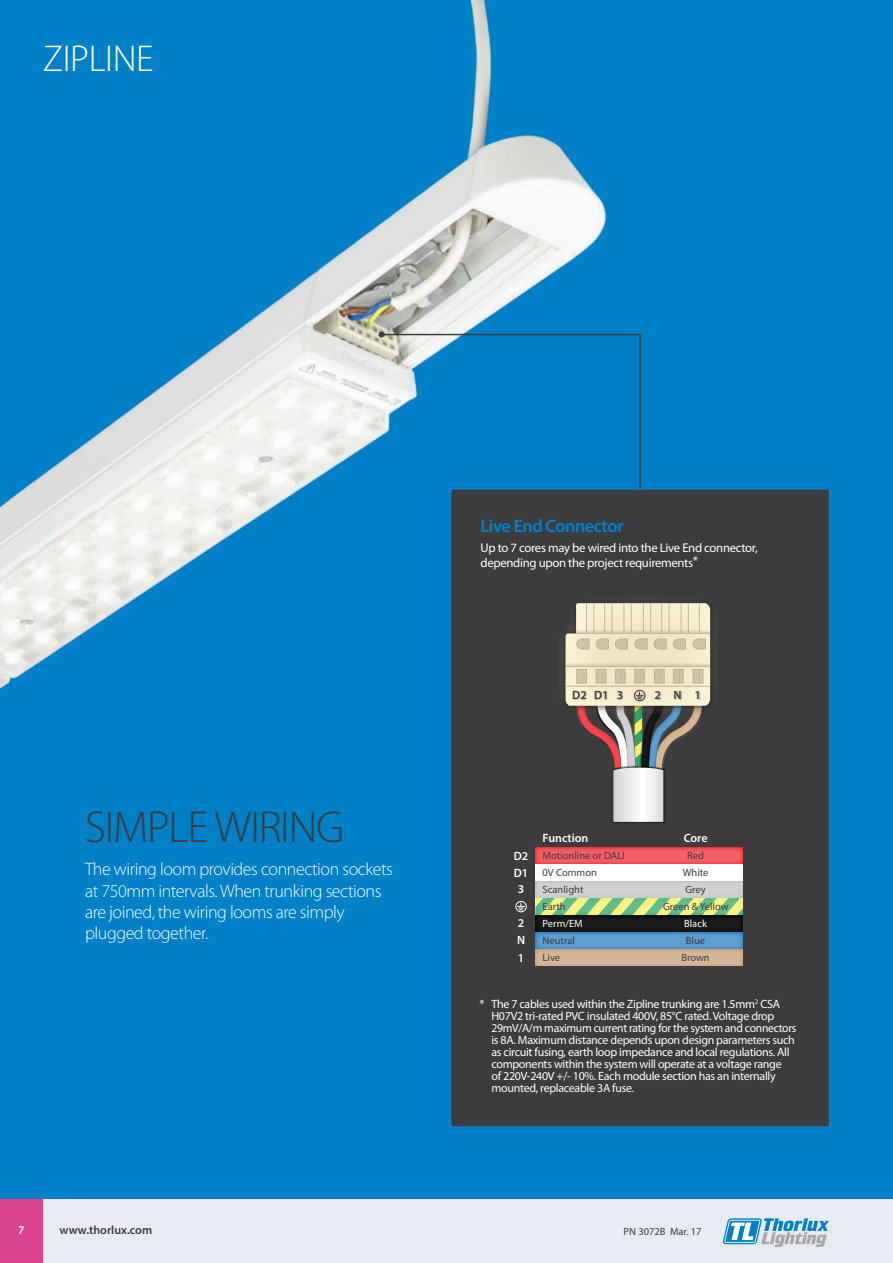
<style>
.page{position:relative;width:893px;height:1263px;background:#0080c7}
.page>*{position:absolute;margin:0;border:0;box-sizing:border-box;transform-origin:0 0}
.t1{font:300 45px "Myriad Pro";letter-spacing:-.025em;color:#3c3c3f}
.t2{font:300 37.5px "Myriad Pro";letter-spacing:-.01em;color:#fff}
.t3{font:300 18px/21px "Myriad Pro";letter-spacing:-.025em;color:#fff}
.t4{font:600 18px "Myriad Pro";letter-spacing:-.025em;color:#0080c7}
.t5{font:12.75px/15px "Myriad Pro";letter-spacing:-.025em;color:#fff}
.t6{font:12px/12px "Myriad Pro";letter-spacing:-.025em;color:#fff}
.t7{font:600 12px "Myriad Pro";color:#3c3c3f}
.t8{font:600 12px/16.8px "Myriad Pro";color:#fff;text-align:center}
.t9{font:10.5px "Myriad Pro";color:#3c3c3f}
.t10{font:10.5px "Myriad Pro";color:#fff}
</style>
<div class="page">
<div style="left:451px;top:490px;width:378px;height:636px;background:#3c3c3f"></div>
<img style="left:0;top:0;width:733px;height:951px">
<div style="left:535px;top:949px;width:208px;height:17px;background:linear-gradient(to right,#d4b695,#d4b694)"></div>
<div style="left:535px;top:932px;width:208px;height:17px;background:linear-gradient(to right,#5b9cce,#5b9bce)"></div>
<div style="left:535px;top:915px;width:208px;height:17px;background:#191919"></div>
<svg style="left:535px;top:898px;width:208px;height:17px;background:#acd685"></svg>
<div style="left:535px;top:881px;width:208px;height:17px;background:#cfd1d2"></div>
<div style="left:535px;top:864px;width:208px;height:17px;background:#fff"></div>
<div style="left:535px;top:847px;width:208px;height:17px;background:linear-gradient(to right,#f25c61,#f25c61)"></div>
<div style="left:590px;top:822px;width:101px;height:26px;background:#3c3c3f"></div>
<svg style="left:558px;top:595px;width:161px;height:227px;background:#979286"></svg>
<div style="left:515px;top:901px;width:12px;height:11px;border:1px solid #fff;border-radius:50%"></div>
<svg style="left:517px;top:903px;width:8px;height:7px"></svg>
<svg style="left:378px;top:331px;width:264px;height:159px"></svg>
<div style="left:0;top:1199px;width:893px;height:64px;background:#e8ebf2"></div>
<div style="left:0;top:1199px;width:43px;height:64px;background:#d8458e"></div>
<svg style="left:723px;top:1218px;width:106px;height:29px"></svg>
<h2 class="t2" style="left:43px;top:36px;width:112px">ZIPLINE</h2>
<h1 class="t1" style="left:85px;top:800px;width:261px">SIMPLE WIRING</h1>
<h3 class="t3" style="left:85px;top:859px;width:309px">The wiring loom provides connection sockets at 750mm intervals. When trunking sections are joined, the wiring looms are simply plugged together.</h3>
<h3 class="t4" style="left:480px;top:515px;width:144px">Live End Connector</h3>
<p class="t5" style="left:480px;top:540px;width:279px">Up to 7 cores may be wired into the Live End connector, depending upon the project requirements*</p>
<p class="t7" style="left:572px;top:688px;width:52px">D2 D1 3</p>
<p class="t7" style="left:654px;top:688px;width:48px">2 N 1</p>
<p class="t8" style="left:514px;top:847px;width:16px">D2<br>D1<br>3</p>
<p class="t8" style="left:517px;top:914px;width:10px;line-height:17.2px;text-align:justify">2<br>N 1</p>
<p class="t8" style="left:543px;top:829px;width:47px">Function</p>
<p class="t8" style="left:684px;top:829px;width:25px">Core</p>
<p class="t9" style="left:543px;top:849px;width:84px">Motionline or DALI</p>
<p class="t9" style="left:687px;top:849px;width:18px">Red</p>
<p class="t9" style="left:543px;top:865px;width:56px">0V Common</p>
<p class="t9" style="left:683px;top:865px;width:27px">White</p>
<p class="t9" style="left:543px;top:882px;width:42px">Scanlight</p>
<p class="t9" style="left:685px;top:882px;width:22px">Grey</p>
<p class="t9" style="left:543px;top:899px;width:25px">Earth</p>
<p class="t9" style="left:663px;top:899px;width:67px">Green &amp; Yellow</p>
<p class="t10" style="left:543px;top:916px;width:42px">Perm/EM</p>
<p class="t10" style="left:684px;top:916px;width:24px">Black</p>
<p class="t9" style="left:543px;top:933px;width:34px">Neutral</p>
<p class="t9" style="left:686px;top:933px;width:21px">Blue</p>
<p class="t9" style="left:543px;top:950px;width:19px">Live</p>
<p class="t9" style="left:681px;top:950px;width:30px">Brown</p>
<p class="t6" style="left:491px;top:998px;width:307px;text-indent:-12px">* The 7 cables used within the Zipline trunking are 1.5mm<sup>2</sup> CSA H07V2 tri-rated PVC insulated 400V, 85°C rated. Voltage drop 29mV/A/m maximum current rating for the system and connectors is 8A. Maximum distance depends upon design parameters such as circuit fusing, earth loop impedance and local regulations. All components within the system will operate at a voltage range<br>of 220V-240V +/- 10%. Each module section has an internally mounted, replaceable 3A fuse.</p>
<p class="t8" style="left:18px;top:1221px;width:8px">7</p>
<p class="t7" style="left:60px;top:1222px;width:94px">www.thorlux.com</p>
<p class="t9" style="left:624px;top:1225px;width:80px">PN 3072B Mar. 17</p>
</div>
